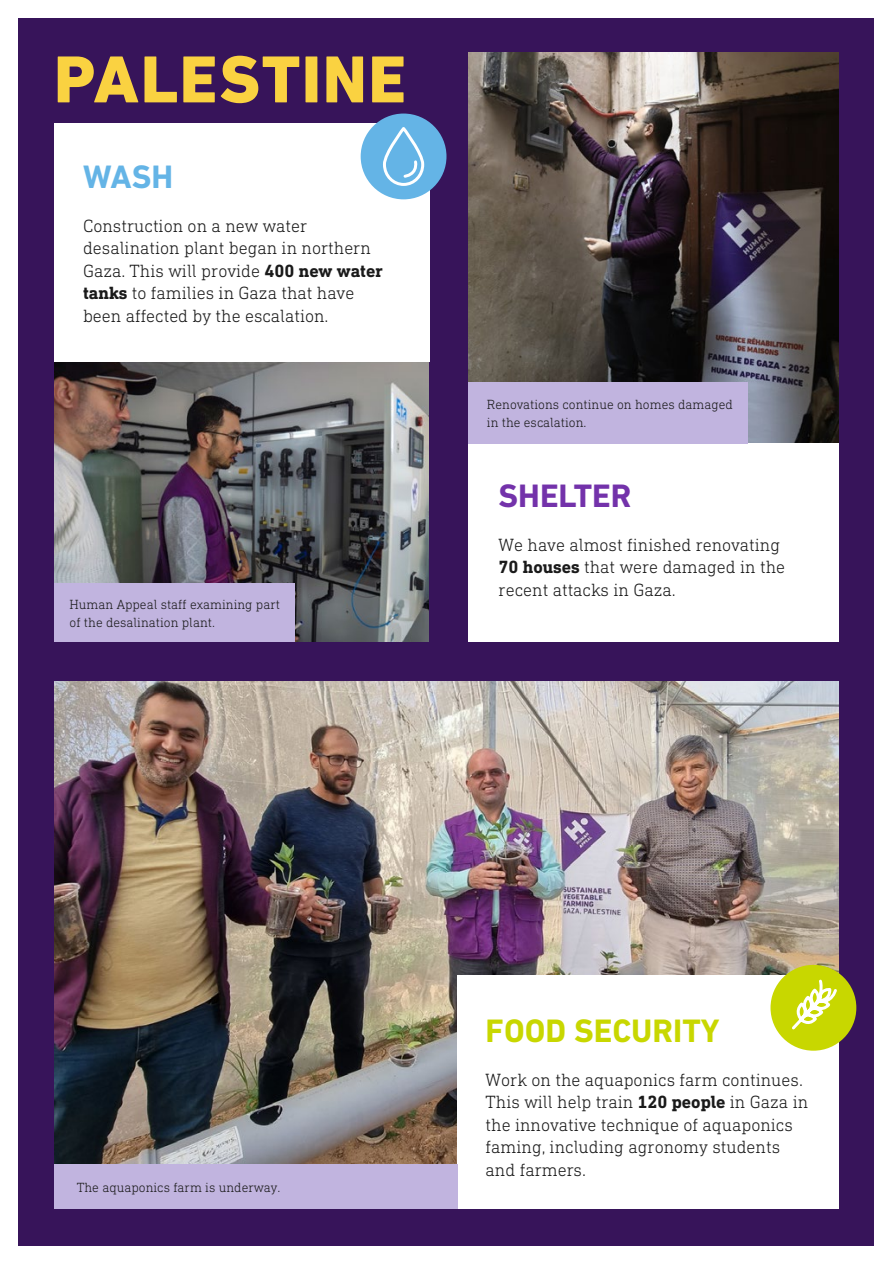
<style>
.page{position:relative;width:893px;height:1263px;background:#fff}
.page>*{position:absolute;margin:0;border:0;box-sizing:border-box;transform-origin:0 0}
.t1{font:800 67.5px "DIN Next LT Pro";letter-spacing:.025em;color:#fad241}
.Heading{font:700 33px "DIN Next LT Pro";color:#c8d700}
.Heading-2{font:700 33px "DIN Next LT Pro";color:#7332aa}
.Heading-3{font:700 33px "DIN Next LT Pro";color:#64b4e6}
.BodyCopy{font:300 18px/22.5px "DIN Next Slab Pro";color:#1a1a1a}
.Sub_Heading{font:300 13.5px/18px "DIN Next Slab Pro";color:#1a1a1a}
.s1{font-weight:700}
</style>
<div class="page">
<div style="left:19px;top:19px;width:855px;height:1226px;background:#37145a"></div>
<img style="left:54px;top:681px;width:785px;height:483px">
<div style="left:457px;top:975px;width:382px;height:234px;background:#fff"></div>
<div style="left:770px;top:965px;width:86px;height:86px;background:#c8d700;border-radius:50%"></div>
<svg style="left:792px;top:979px;width:45px;height:51px"></svg>
<div style="left:54px;top:1164px;width:403px;height:45px;background:#c1b4df"></div>
<img style="left:468px;top:53px;width:371px;height:390px">
<img style="left:54px;top:362px;width:375px;height:280px">
<div style="left:54px;top:583px;width:241px;height:59px;background:#c1b4df"></div>
<div style="left:468px;top:443px;width:371px;height:199px;background:#fff"></div>
<div style="left:468px;top:382px;width:280px;height:61px;background:#c1b4df"></div>
<div style="left:54px;top:123px;width:375px;height:239px;background:#fff"></div>
<div style="left:361px;top:114px;width:85px;height:85px;background:#64b4e6;border-radius:50%"></div>
<svg style="left:381px;top:18px;width:42px;height:168px"></svg>
<p class="t1" style="left:54px;top:40px;width:353px">PALESTINE</p>
<p class="Heading-3" style="left:83px;top:158px;width:92px">WASH</p>
<p class="BodyCopy" style="left:83px;top:214px;width:301px">Construction on a new water desalination plant began in northern Gaza. This will provide <span class="s1">400 new water tanks</span> to families in Gaza that have been affected by the escalation.</p>
<p class="Sub_Heading" style="left:70px;top:595px;width:212px">Human Appeal staff examining part of the desalination plant.</p>
<p class="Sub_Heading" style="left:487px;top:395px;width:248px">Renovations continue on homes damaged in the escalation.</p>
<p class="Heading-2" style="left:499px;top:477px;width:134px">SHELTER</p>
<p class="BodyCopy" style="left:499px;top:533px;width:288px">We have almost finished renovating<br><span class="s1">70 houses</span> that were damaged in the recent attacks in Gaza.</p>
<p class="Sub_Heading" style="left:77px;top:1178px;width:205px">The aquaponics farm is underway.</p>
<p class="Heading" style="left:486px;top:1011px;width:235px">FOOD SECURITY</p>
<p class="BodyCopy" style="left:486px;top:1068px;width:324px">Work on the aquaponics farm continues.<br>This will help train <span class="s1">120 people</span> in Gaza in the innovative technique of aquaponics faming, including agronomy students and farmers.</p>
</div>
